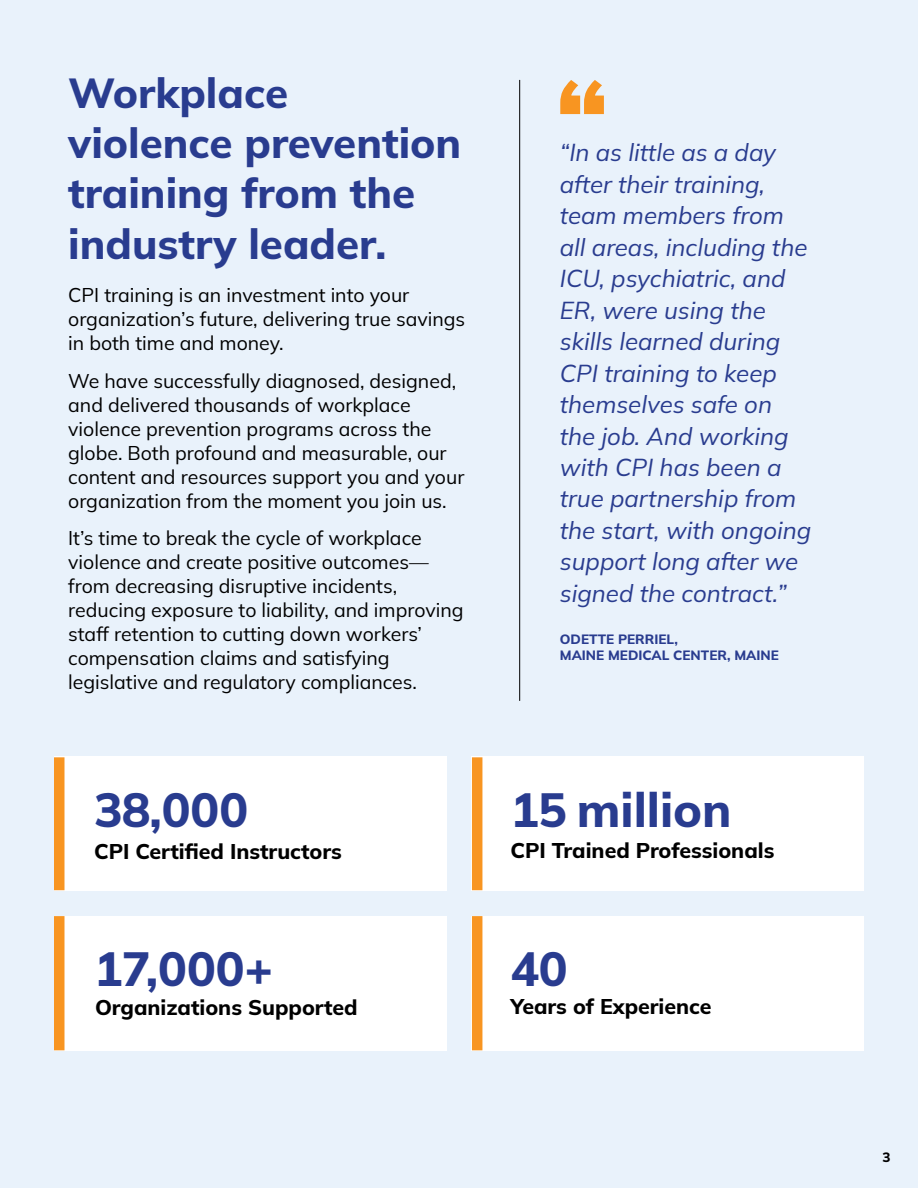
<style>
.page{position:relative;width:918px;height:1188px;background:#e9f2fb}
.page>*{position:absolute;margin:0;border:0;box-sizing:border-box;transform-origin:0 0}
.t1{font:800 48px "Mulish";color:#293c8f}
.t2{font:800 42px/50.4px "Mulish";color:#293c8f}
.t3{font:italic 24px/31.5px "Mulish";color:#293c8f}
.t4{font:800 21.3px "Mulish";color:#000}
.t5{font:19.5px/24px "Mulish";color:#000}
.t6{font:800 13.5px/16.5px "Mulish";color:#293c8f}
.t7{font:800 13.5px "Mulish";color:#000}
</style>
<div class="page">
<div style="left:54px;top:756px;width:392px;height:134px;background:#fff"></div>
<div style="left:472px;top:756px;width:392px;height:134px;background:#fff"></div>
<div style="left:54px;top:916px;width:392px;height:134px;background:#fff"></div>
<div style="left:472px;top:916px;width:392px;height:134px;background:#fff"></div>
<div style="left:54px;top:757px;width:10px;height:133px;background:#f89521"></div>
<div style="left:472px;top:757px;width:10px;height:133px;background:#f89521"></div>
<div style="left:54px;top:916px;width:10px;height:134px;background:#f89521"></div>
<div style="left:472px;top:916px;width:10px;height:134px;background:#f89521"></div>
<svg style="left:560px;top:80px;width:44px;height:34px"></svg>
<hr style="left:519px;top:80px;width:1px;height:621px;background:#000">
<h2 class="t2" style="left:68px;top:66px;width:395px">Workplace violence prevention training from the industry leader.</h2>
<p class="t5" style="left:68px;top:283px;width:398px">CPI training is an investment into your organization’s future, delivering true savings in both time and money.</p>
<p class="t5" style="left:68px;top:368px;width:398px">We have successfully diagnosed, designed, and delivered thousands of workplace violence prevention programs across the globe. Both profound and measurable, our content and resources support you and your organization from the moment you join us.</p>
<p class="t5" style="left:68px;top:526px;width:397px">It’s time to break the cycle of workplace violence and create positive outcomes— from decreasing disruptive incidents, reducing exposure to liability, and improving staff retention to cutting down workers’ compensation claims and satisfying legislative and regulatory compliances.</p>
<h1 class="t1" style="left:94px;top:776px;width:156px">38,000</h1>
<p class="t4" style="left:94px;top:837px;width:249px">CPI Certified Instructors</p>
<h1 class="t1" style="left:94px;top:936px;width:181px">17,000+</h1>
<p class="t4" style="left:95px;top:993px;width:264px">Organizations Supported</p>
<p class="t3" style="left:560px;top:136px;width:253px">“In as little as a day after their training, team members from all areas, including the<br>ICU, psychiatric, and<br>ER, were using the skills learned during<br>CPI training to keep themselves safe on the job. And working with CPI has been a true partnership from the start, with ongoing support long after we signed the contract.”</p>
<p class="t6" style="left:560px;top:630px;width:220px">ODETTE PERRIEL,<br>MAINE MEDICAL CENTER, MAINE</p>
<h1 class="t1" style="left:511px;top:776px;width:223px">15 million</h1>
<p class="t4" style="left:511px;top:835px;width:265px">CPI Trained Professionals</p>
<h1 class="t1" style="left:511px;top:936px;width:59px">40</h1>
<p class="t4" style="left:511px;top:991px;width:203px">Years of Experience</p>
<p class="t7" style="left:882px;top:1148px;width:10px">3</p>
</div>
